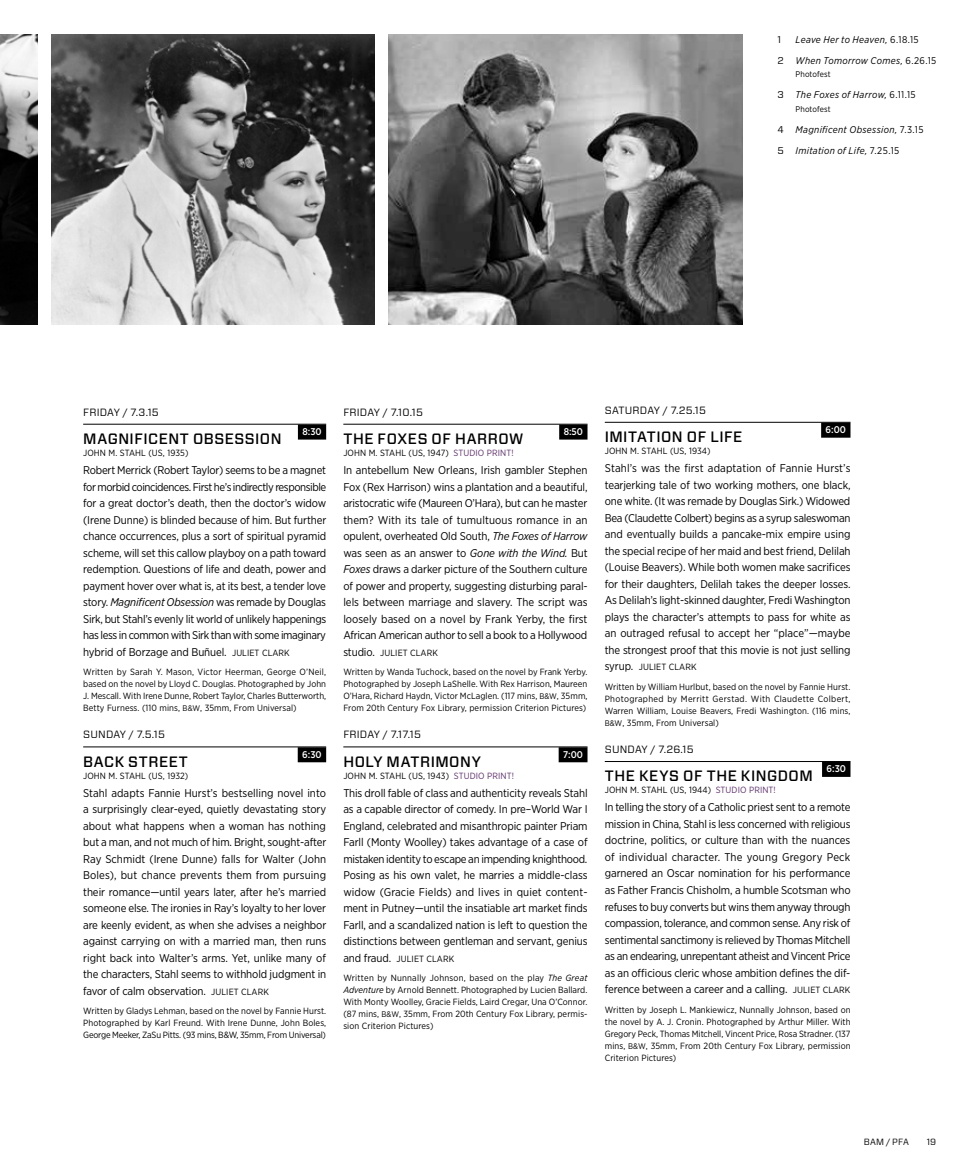
<style>
.page{position:relative;width:972px;height:1165px;background:#fff}
.page>*{position:absolute;margin:0;border:0;box-sizing:border-box;transform-origin:0 0}
.t1{font:500 15px "Forza";letter-spacing:.035em;color:#000}
.t2{font:11.25px/16.5px "Gotham Narrow";letter-spacing:-.01em;color:#000;text-align:justify}
.t3{font:10.5px "Forza";letter-spacing:.02em;color:#000}
.t4{font:italic 9.75px/21px "Gotham Narrow";letter-spacing:.03em;color:#000;text-align:center}
.t5{font:500 9.75px "Gotham Narrow";color:#fff}
.t6{font:9.75px "Forza";color:#000}
.t7{font:9px/12px "Gotham Narrow";letter-spacing:.01em;color:#000;text-align:justify}
.t8{font:9px "Forza";letter-spacing:.03em;color:#000}
.t9{font:8.25px "Gotham Narrow";letter-spacing:.01em;color:#000}
.s1{font-style:normal}
.s2{font-family:"Forza";font-style:normal}
.s3{font-style:italic}
.s4{font-size:9px}
.s5{font-size:8.1px}
.s6{color:#5f316c}
.s7{font-size:11.25px}
</style>
<div class="page">
<hr style="left:605px;top:422px;width:246px;height:1px;background:#000">
<div style="left:821px;top:422px;width:29px;height:15px;background:#000"></div>
<hr style="left:605px;top:761px;width:246px;height:1px;background:#000">
<div style="left:822px;top:761px;width:28px;height:15px;background:#000"></div>
<hr style="left:343px;top:424px;width:245px;height:1px;background:#000">
<div style="left:559px;top:424px;width:29px;height:15px;background:#000"></div>
<hr style="left:343px;top:746px;width:245px;height:1px;background:#000">
<div style="left:559px;top:747px;width:29px;height:15px;background:#000"></div>
<hr style="left:83px;top:424px;width:243px;height:1px;background:#000">
<div style="left:298px;top:424px;width:28px;height:15px;background:#000"></div>
<hr style="left:83px;top:746px;width:243px;height:1px;background:#000">
<div style="left:298px;top:747px;width:28px;height:15px;background:#000"></div>
<img style="left:0;top:35px;width:38px;height:289px">
<img style="left:388px;top:35px;width:354px;height:289px">
<img style="left:51px;top:35px;width:324px;height:289px">
<p class="t6" style="left:778px;top:33px;width:5px">1</p>
<p class="t4" style="left:778px;top:29px;width:160px">Leave Her to Heaven, <span class="s1">6.18.15<br></span><span class="s2">2</span> When Tomorrow Comes, <span class="s1">6.26.15</span></p>
<p class="t9" style="left:796px;top:69px;width:37px">Photofest</p>
<p class="t4" style="left:778px;top:84px;width:140px"><span class="s2">3</span> The Foxes of Harrow, <span class="s1">6.11.15</span></p>
<p class="t9" style="left:796px;top:104px;width:37px">Photofest</p>
<p class="t4" style="left:778px;top:119px;width:147px;text-align:left"><span class="s2">4</span> Magnificent Obsession, <span class="s1">7.3.15<br></span><span class="s2">5</span> Imitation of Life, <span class="s1">7.25.15</span></p>
<p class="t3" style="left:83px;top:405px;width:77px">FRIDAY / 7.3.15</p>
<p class="t3" style="left:343px;top:405px;width:81px">FRIDAY / 7.10.15</p>
<p class="t3" style="left:605px;top:403px;width:103px">SATURDAY / 7.25.15</p>
<p class="t5" style="left:302px;top:425px;width:21px">8:30</p>
<h1 class="t1" style="left:83px;top:429px;width:200px">MAGNIFICENT OBSESSION</h1>
<p class="t7" style="left:83px;top:446px;width:107px">JOHN M. STAHL (US, 1935)</p>
<p class="t2" style="left:83px;top:461px;width:245px">Robert Merrick (Robert Taylor) seems to be a magnet for morbid coincidences. First he’s indirectly responsible for a great doctor’s death, then the doctor’s widow (Irene Dunne) is blinded because of him. But further chance occurrences, plus a sort of spiritual pyramid scheme, will set this callow playboy on a path toward redemption. Questions of life and death, power and payment hover over what is, at its best, a tender love story. <span class="s3">Magnificent Obsession</span> was remade by Douglas Sirk, but Stahl’s evenly lit world of unlikely happenings has less in common with Sirk than with some imaginary hybrid of Borzage and Buñuel. <span class="s4">JULIET CLARK</span></p>
<p class="t7" style="left:83px;top:665px;width:245px">Written by Sarah Y. Mason, Victor Heerman, George O’Neil, based on the novel by Lloyd C. Douglas. Photographed by John J. Mescall. With Irene Dunne, Robert Taylor, Charles Butterworth, Betty Furness. (110 mins, <span class="s5">B&amp;W</span>, 35mm, From Universal)</p>
<p class="t3" style="left:83px;top:727px;width:83px">SUNDAY / 7.5.15</p>
<p class="t5" style="left:302px;top:748px;width:21px">6:30</p>
<h1 class="t1" style="left:83px;top:751px;width:106px">BACK STREET</h1>
<p class="t7" style="left:83px;top:769px;width:107px">JOHN M. STAHL (US, 1932)</p>
<p class="t2" style="left:83px;top:784px;width:245px">Stahl adapts Fannie Hurst’s bestselling novel into a surprisingly clear-eyed, quietly devastating story about what happens when a woman has nothing but a man, and not much of him. Bright, sought-after Ray Schmidt (Irene Dunne) falls for Walter (John Boles), but chance prevents them from pursuing their romance—until years later, after he’s married someone else. The ironies in Ray’s loyalty to her lover are keenly evident, as when she advises a neighbor against carrying on with a married man, then runs right back into Walter’s arms. Yet, unlike many of the characters, Stahl seems to withhold judgment in favor of calm observation. <span class="s4">JULIET CLARK</span></p>
<p class="t7" style="left:83px;top:1004px;width:245px">Written by Gladys Lehman, based on the novel by Fannie Hurst.<br>Photographed by Karl Freund. With Irene Dunne, John Boles, George Meeker, ZaSu Pitts. (93 mins, B&amp;W, 35mm, From Universal)</p>
<p class="t5" style="left:564px;top:425px;width:21px">8:50</p>
<h1 class="t1" style="left:343px;top:429px;width:182px">THE FOXES OF HARROW</h1>
<p class="t7" style="left:343px;top:446px;width:172px">JOHN M. STAHL (US, 1947) <span class="s6">STUDIO PRINT!</span></p>
<p class="t2" style="left:343px;top:461px;width:246px">In antebellum New Orleans, Irish gambler Stephen Fox (Rex Harrison) wins a plantation and a beautiful, aristocratic wife (Maureen O’Hara), but can he master them? With its tale of tumultuous romance in an opulent, overheated Old South, <span class="s3">The Foxes of Harrow </span>was seen as an answer to <span class="s3">Gone with the Wind.</span> But <span class="s3">Foxes</span> draws a darker picture of the Southern culture of power and property, suggesting disturbing paral&shy;lels between marriage and slavery. The script was loosely based on a novel by Frank Yerby, the first African American author to sell a book to a Hollywood</p>
<p class="t7" style="left:343px;top:642px;width:246px;line-height:19.5px"><span class="s7">studio.</span> JULIET CLARK<br>Written by Wanda Tuchock, based on the novel by Frank Yerby.</p>
<p class="t7" style="left:343px;top:677px;width:246px">Photographed by Joseph LaShelle. With Rex Harrison, Maureen O’Hara, Richard Haydn, Victor McLaglen. (117 mins, <span class="s5">B&amp;W</span>, 35mm, From 20th Century Fox Library, permission Criterion Pictures)</p>
<p class="t3" style="left:343px;top:727px;width:79px">FRIDAY / 7.17.15</p>
<p class="t5" style="left:563px;top:748px;width:21px">7:00</p>
<h1 class="t1" style="left:343px;top:751px;width:139px">HOLY MATRIMONY</h1>
<p class="t7" style="left:343px;top:769px;width:172px">JOHN M. STAHL (US, 1943) <span class="s6">STUDIO PRINT!</span></p>
<p class="t2" style="left:343px;top:784px;width:246px">This droll fable of class and authenticity reveals Stahl as a capable director of comedy. In pre–World War I England, celebrated and misanthropic painter Priam Farll (Monty Woolley) takes advantage of a case of mistaken identity to escape an impending knighthood.<br>Posing as his own valet, he marries a middle-class widow (Gracie Fields) and lives in quiet content&shy;ment in Putney—until the insatiable art market finds Farll, and a scandalized nation is left to question the distinctions between gentleman and servant, genius</p>
<p class="t7" style="left:343px;top:948px;width:246px;line-height:19.5px"><span class="s7">and fraud.</span> JULIET CLARK<br>Written by Nunnally Johnson, based on the play <span class="s3">The Great</span></p>
<p class="t7" style="left:343px;top:983px;width:246px"><span class="s3">Adventure</span> by Arnold Bennett. Photographed by Lucien Ballard.<br>With Monty Woolley, Gracie Fields, Laird Cregar, Una O’Connor. (87 mins, <span class="s5">B&amp;W</span>, 35mm, From 20th Century Fox Library, permis&shy;sion Criterion Pictures)</p>
<p class="t5" style="left:826px;top:423px;width:22px">6:00</p>
<h1 class="t1" style="left:605px;top:427px;width:139px">IMITATION OF LIFE</h1>
<p class="t7" style="left:605px;top:445px;width:107px">JOHN M. STAHL (US, 1934)</p>
<p class="t2" style="left:605px;top:459px;width:247px">Stahl’s was the first adaptation of Fannie Hurst’s tearjerking tale of two working mothers, one black, one white. (It was remade by Douglas Sirk.) Widowed Bea (Claudette Colbert) begins as a syrup saleswoman and eventually builds a pancake-mix empire using the special recipe of her maid and best friend, Delilah (Louise Beavers). While both women make sacrifices for their daughters, Delilah takes the deeper losses.<br>As Delilah’s light-skinned daughter, Fredi Washington plays the character’s attempts to pass for white as an outraged refusal to accept her “place”—maybe the strongest proof that this movie is not just selling</p>
<p class="t7" style="left:605px;top:657px;width:247px;line-height:19.5px"><span class="s7">syrup.</span> JULIET CLARK<br>Written by William Hurlbut, based on the novel by Fannie Hurst.</p>
<p class="t7" style="left:605px;top:692px;width:247px">Photographed by Merritt Gerstad. With Claudette Colbert, Warren William, Louise Beavers, Fredi Washington. (116 mins, <span class="s5">B&amp;W</span>, 35mm, From Universal)</p>
<p class="t3" style="left:605px;top:742px;width:90px">SUNDAY / 7.26.15</p>
<p class="t5" style="left:827px;top:762px;width:21px">6:30</p>
<h1 class="t1" style="left:605px;top:766px;width:210px">THE KEYS OF THE KINGDOM</h1>
<p class="t7" style="left:605px;top:784px;width:173px">JOHN M. STAHL (US, 1944) <span class="s6">STUDIO PRINT!</span></p>
<p class="t2" style="left:605px;top:798px;width:247px">In telling the story of a Catholic priest sent to a remote mission in China, Stahl is less concerned with religious doctrine, politics, or culture than with the nuances of individual character. The young Gregory Peck garnered an Oscar nomination for his performance as Father Francis Chisholm, a humble Scotsman who refuses to buy converts but wins them anyway through compassion, tolerance, and common sense. Any risk of sentimental sanctimony is relieved by Thomas Mitchell as an endearing, unrepentant atheist and Vincent Price as an officious cleric whose ambition defines the dif&shy;ference between a career and a calling. <span class="s4">JULIET CLARK</span></p>
<p class="t7" style="left:605px;top:1003px;width:247px">Written by Joseph L. Mankiewicz, Nunnally Johnson, based on the novel by A. J. Cronin. Photographed by Arthur Miller. With Gregory Peck, Thomas Mitchell, Vincent Price, Rosa Stradner. (137 mins, <span class="s5">B&amp;W</span>, 35mm, From 20th Century Fox Library, permission Criterion Pictures)</p>
<p class="t8" style="left:864px;top:1135px;width:47px">BAM / PFA</p>
<p class="t8" style="left:927px;top:1135px;width:11px">19</p>
</div>
